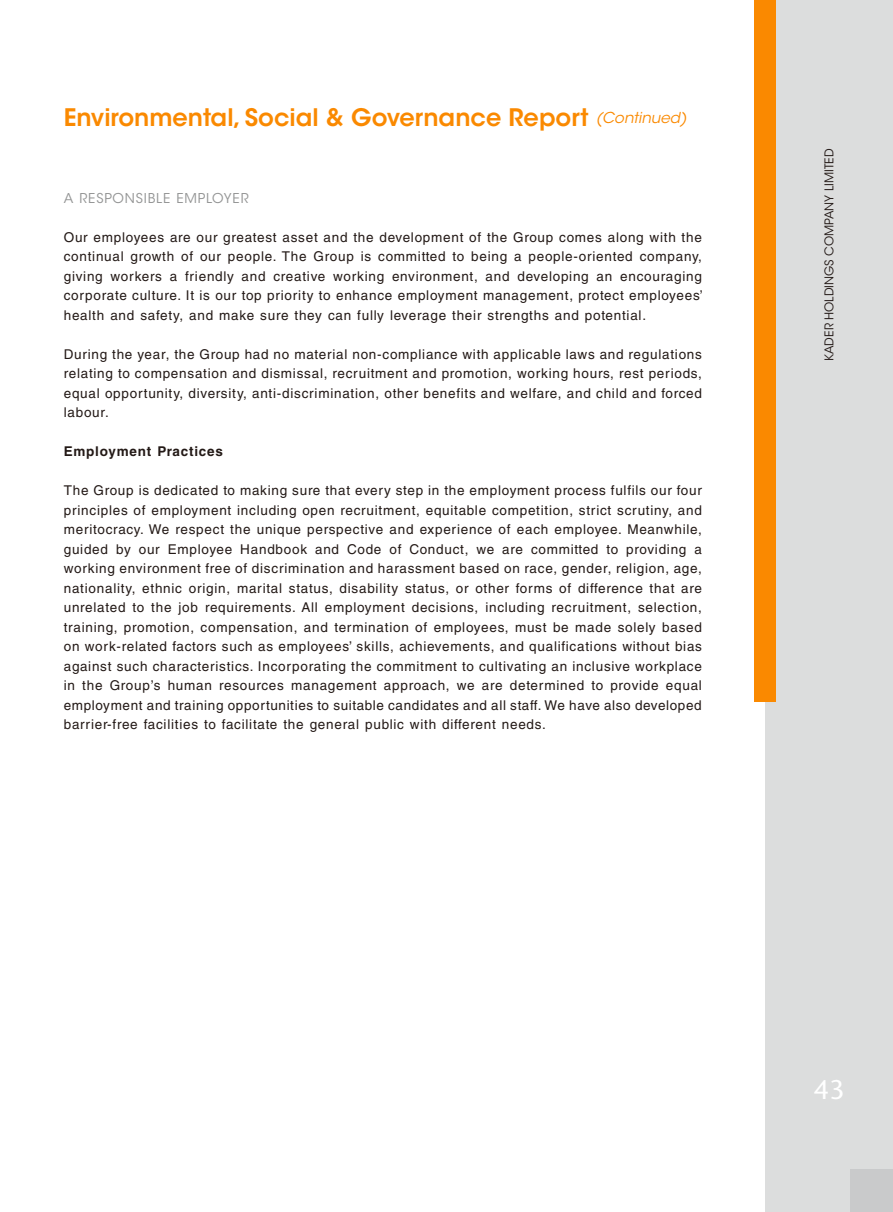
<style>
.page{position:relative;width:893px;height:1212px;background:#fff}
.page>*{position:absolute;margin:0;border:0;box-sizing:border-box;transform-origin:0 0}
.t1{font:500 27px "Stone Sans Std";color:#fff}
.t2{font:600 24px "ITC Avant Garde Std";color:#fa8900}
.t3{font:13.5px/19.5px "Helvetica LT Std";letter-spacing:.055em;color:#231916;text-align:justify}
.t4{font:13.5px "ITC Avant Garde Std";letter-spacing:.06em;color:#949595}
.t5{font:700 13.5px "Helvetica LT Std";letter-spacing:.055em;color:#231916}
.t6{font:12px "ITC Avant Garde Std";color:#231916}
.s1{font-weight:400;font-style:italic;font-size:15px}
</style>
<div class="page">
<div style="left:765px;top:0;width:128px;height:1212px;background:#dcdddd"></div>
<div style="left:850px;top:1169px;width:43px;height:43px;background:#c9cacb"></div>
<div style="left:755px;top:0;width:21px;height:702px;background:#fa8900"></div>
<h2 class="t2" style="left:64px;top:102px;width:624px">Environmental, Social &amp; Governance Report <span class="s1">(Continued)</span></h2>
<p class="t4" style="left:64px;top:189px;width:186px">A RESPONSIBLE EMPLOYER</p>
<p class="t3" style="left:64px;top:227px;width:641px">Our employees are our greatest asset and the development of the Group comes along with the continual growth of our people. The Group is committed to being a people-oriented company, giving workers a friendly and creative working environment, and developing an encouraging corporate culture. It is our top priority to enhance employment management, protect employees’ health and safety, and make sure they can fully leverage their strengths and potential.</p>
<p class="t3" style="left:64px;top:344px;width:640px">During the year, the Group had no material non-compliance with applicable laws and regulations relating to compensation and dismissal, recruitment and promotion, working hours, rest periods, equal opportunity, diversity, anti-discrimination, other benefits and welfare, and child and forced labour.</p>
<p class="t5" style="left:64px;top:443px;width:161px">Employment Practices</p>
<p class="t3" style="left:64px;top:480px;width:640px">The Group is dedicated to making sure that every step in the employment process fulfils our four principles of employment including open recruitment, equitable competition, strict scrutiny, and meritocracy. We respect the unique perspective and experience of each employee. Meanwhile, guided by our Employee Handbook and Code of Conduct, we are committed to providing a working environment free of discrimination and harassment based on race, gender, religion, age, nationality, ethnic origin, marital status, disability status, or other forms of difference that are unrelated to the job requirements. All employment decisions, including recruitment, selection, training, promotion, compensation, and termination of employees, must be made solely based on work-related factors such as employees’ skills, achievements, and qualifications without bias against such characteristics. Incorporating the commitment to cultivating an inclusive workplace in the Group’s human resources management approach, we are determined to provide equal employment and training opportunities to suitable candidates and all staff. We have also developed barrier-free facilities to facilitate the general public with different needs.</p>
<p class="t6" style="left:822px;top:361px;width:214px;rotate:-90deg">KADER HOLDINGS COMPANY LIMITED</p>
<h1 class="t1" style="left:814px;top:1074px;width:32px">43</h1>
</div>
